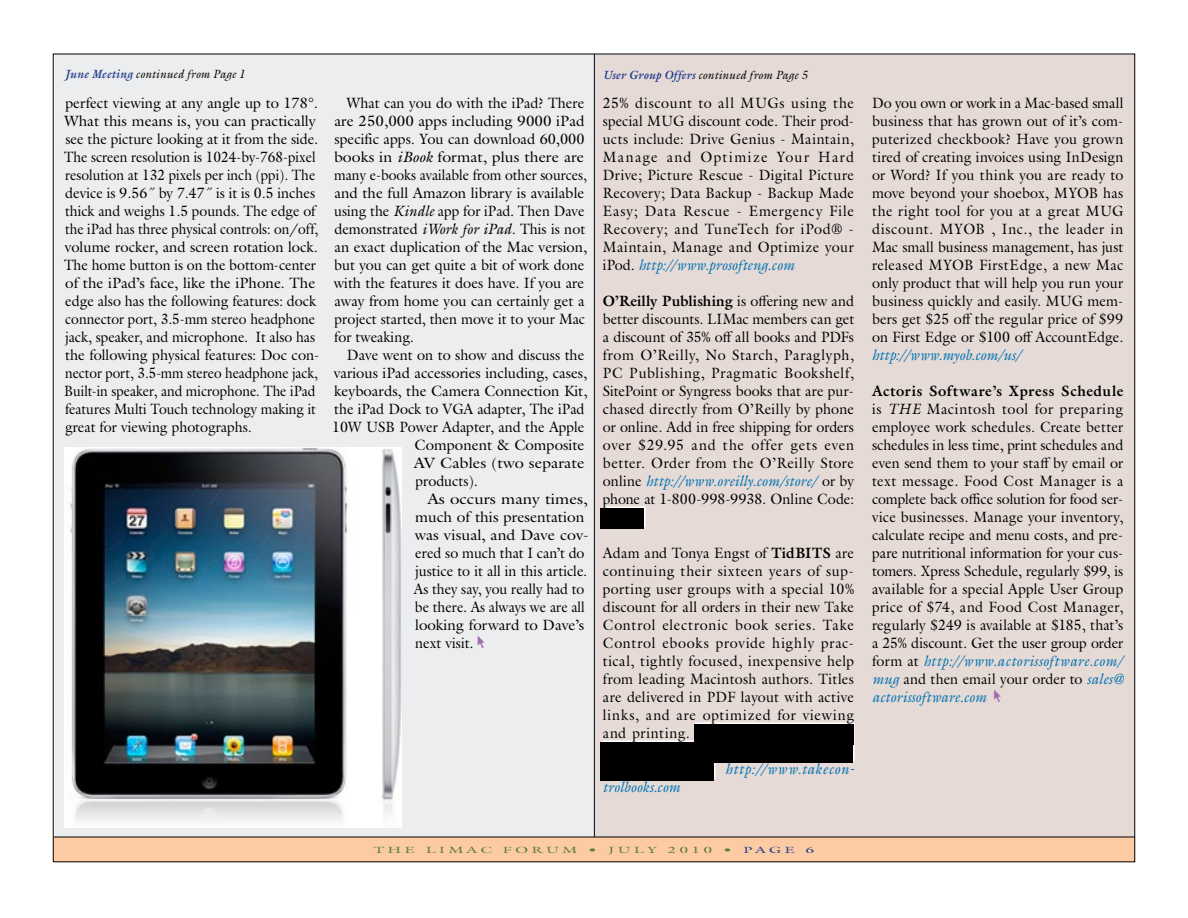
<style>
.page{position:relative;width:1188px;height:918px;background:#fff}
.page>*{position:absolute;margin:0;border:0;box-sizing:border-box;transform-origin:0 0}
.t1{font:15px/18px "Galliard Pro";color:#000;text-align:justify;scale:.95 1}
.t2{font:15px/18px "Galliard Pro";color:#000}
.t3{font:15px/18px "Galliard Pro";color:#000;scale:.96 1}
.t4{font:15px "Galliard Pro";color:#000;scale:.93 1}
.t5{font:italic 15px "Galliard Pro";letter-spacing:.01em;color:#0071b1;scale:.95 1}
.t6{font:15px "Galliard Pro";color:#000;scale:1.06 1}
.t7{font:15px "Galliard Pro";color:#000;scale:1.08 1}
.t8{font:italic 15px "Galliard Pro";letter-spacing:.04em;color:#0071b1;scale:.95 1}
.t9{font:15px "Galliard Pro";color:#000;scale:1.12 1}
.t10{font:italic 12px "Galliard Pro";letter-spacing:.015em;color:#000;scale:.95 1}
.t11{font:9px "Galliard Pro";letter-spacing:.2em;color:#5c7c42;scale:1.75 1}
.s1{font-weight:700;color:#25408f}
.s2{font-style:italic}
.s3{font-style:italic;color:#0071b1}
.s4{font-weight:700}
.s5{color:#25408f}
</style>
<div class="page">
<div style="left:595px;top:56px;width:538px;height:781px;background:#e5dad6"></div>
<div style="left:55px;top:54px;width:540px;height:783px;background:#ecedee"></div>
<div style="left:53px;top:837px;width:1082px;height:25px;background:#fccba4"></div>
<hr style="left:54px;top:837px;width:1081px;height:1px;background:#000">
<hr style="left:594px;top:54px;width:1px;height:783px;background:#000">
<img style="left:65px;top:447px;width:336px;height:380px">
<div style="left:601px;top:508px;width:43px;height:21px;background:#000"></div>
<div style="left:694px;top:724px;width:159px;height:21px;background:#000"></div>
<div style="left:601px;top:742px;width:252px;height:21px;background:#000"></div>
<div style="left:601px;top:760px;width:113px;height:21px;background:#000"></div>
<svg style="left:994px;top:690px;width:7px;height:12px"></svg>
<p class="t10" style="left:65px;top:67px;width:191px"><span class="s1">June Meeting</span> continued from Page 1</p>
<p class="t2" style="left:64px;top:94px;width:257px">perfect viewing at any angle up to 178°.<br>What this means is, you can practically see the picture looking at it from the side.<br>The screen resolution is 1024-by-768-pixel resolution at 132 pixels per inch (ppi). The device is 9.56˝ by 7.47˝ is it is 0.5 inches thick and weighs 1.5 pounds. The edge of the iPad has three physical controls: on/off, volume rocker, and screen rotation lock.<br>The home button is on the bottom-center of the iPad’s face, like the iPhone. The edge also has the following features: dock connector port, 3.5-mm stereo headphone jack, speaker, and microphone. It also has the following physical features: Doc con&shy;nector port, 3.5-mm stereo headphone jack, Built-in speaker, and microphone. The iPad features Multi Touch technology making it great for viewing photographs.</p>
<p class="t3" style="left:334px;top:94px;width:265px;text-indent:13px">What can you do with the iPad? There are 250,000 apps including 9000 iPad specific apps. You can download 60,000 books in <span class="s2">iBook</span> format, plus there are many e-books available from other sources, and the full Amazon library is available using the <span class="s2">Kindle</span> app for iPad. Then Dave demonstrated <span class="s2">iWork for iPad</span>. This is not an exact duplication of the Mac version, but you can get quite a bit of work done with the features it does have. If you are away from home you can certainly get a project started, then move it to your Mac for tweaking.</p>
<p class="t3" style="left:347px;top:346px;width:249px">Dave went on to show and discuss the</p>
<p class="t2" style="left:334px;top:364px;width:255px">various iPad accessories including, cases,</p>
<p class="t2" style="left:334px;top:382px;width:255px">keyboards, the Camera Connection Kit,</p>
<p class="t1" style="left:334px;top:400px;width:265px">the iPad Dock to VGA adapter, The iPad</p>
<p class="t1" style="left:332px;top:418px;width:267px">10W USB Power Adapter, and the Apple</p>
<p class="t2" style="left:415px;top:436px;width:171px">Component &amp; Composite</p>
<p class="t7" style="left:414px;top:453px;width:159px">AV Cables (two separate</p>
<p class="t1" style="left:415px;top:472px;width:67px">products).</p>
<p class="t9" style="left:427px;top:489px;width:145px">As occurs many times,</p>
<p class="t2" style="left:415px;top:508px;width:171px">much of this presentation</p>
<p class="t6" style="left:415px;top:525px;width:166px">was visual, and Dave cov-</p>
<p class="t1" style="left:415px;top:544px;width:180px">ered so much that I can’t do</p>
<p class="t1" style="left:415px;top:562px;width:183px">justice to it all in this article.</p>
<p class="t4" style="left:414px;top:579px;width:185px">As they say, you really had to</p>
<p class="t4" style="left:415px;top:597px;width:184px">be there. As always we are all</p>
<p class="t2" style="left:415px;top:616px;width:171px">looking forward to Dave’s</p>
<p class="t1" style="left:415px;top:634px;width:63px">next visit.</p>
<p class="t10" style="left:603px;top:68px;width:217px"><span class="s1">User Group Offers</span> continued from Page 5</p>
<p class="t1" style="left:603px;top:94px;width:266px">25% discount to all MUGs using the special MUG discount code. Their prod&shy;ucts include: Drive Genius - Maintain, Manage and Optimize Your Hard Drive; Picture Rescue - Digital Picture Recovery; Data Backup - Backup Made Easy; Data Rescue - Emergency File Recovery; and TuneTech for iPod® - Maintain, Manage and Optimize your iPod. <span class="s3">http://www.prosofteng.com</span></p>
<p class="t1" style="left:603px;top:292px;width:266px"><span class="s4">O’Reilly Publishing</span> is offering new and better discounts. LIMac members can get a discount of 35% off all books and PDFs from O’Reilly, No Starch, Paraglyph, PC Publishing, Pragmatic Bookshelf, SitePoint or Syngress books that are pur&shy;chased directly from O’Reilly by phone or online. Add in free shipping for orders over $29.95 and the offer gets even better. Order from the O’Reilly Store online <span class="s3">http://www.oreilly.com/store/</span> or by phone at 1-800-998-9938. Online Code:</p>
<p class="t1" style="left:603px;top:544px;width:266px">Adam and Tonya Engst of <span class="s4">TidBITS</span> are continuing their sixteen years of sup&shy;porting user groups with a special 10% discount for all orders in their new Take Control electronic book series. Take Control ebooks provide highly prac&shy;tical, tightly focused, inexpensive help from leading Macintosh authors. Titles are delivered in PDF layout with active links, and are optimized for viewing and printing.</p>
<p class="t8" style="left:726px;top:759px;width:137px">http://www.takecon-</p>
<p class="t5" style="left:603px;top:777px;width:83px">trolbooks.com</p>
<p class="t1" style="left:872px;top:94px;width:266px">Do you own or work in a Mac-based small business that has grown out of it’s com&shy;puterized checkbook? Have you grown tired of creating invoices using InDesign or Word? If you think you are ready to move beyond your shoebox, MYOB has the right tool for you at a great MUG discount. MYOB , Inc., the leader in Mac small business management, has just released MYOB FirstEdge, a new Mac only product that will help you run your business quickly and easily. MUG mem&shy;bers get $25 off the regular price of $99 on First Edge or $100 off AccountEdge.</p>
<p class="t5" style="left:872px;top:345px;width:159px">http://www.myob.com/us/</p>
<p class="t1" style="left:872px;top:382px;width:266px"><span class="s4">Actoris Software’s Xpress Schedule </span>is <span class="s2">THE</span> Macintosh tool for preparing employee work schedules. Create better schedules in less time, print schedules and even send them to your staff by email or text message. Food Cost Manager is a complete back office solution for food ser&shy;vice businesses. Manage your inventory, calculate recipe and menu costs, and pre&shy;pare nutritional information for your cus&shy;tomers. Xpress Schedule, regularly $99, is available for a special Apple User Group price of $74, and Food Cost Manager, regularly $249 is available at $185, that’s a 25% discount. Get the user group order form at <span class="s3">http://www.actorissoftware.com/ mug</span> and then email your order to <span class="s3">sales@ actorissoftware.com</span></p>
<p class="t11" style="left:374px;top:844px;width:253px">THE LIMAC FORUM • JULY 2010 • <span class="s5">PAGE 6</span></p>
</div>
